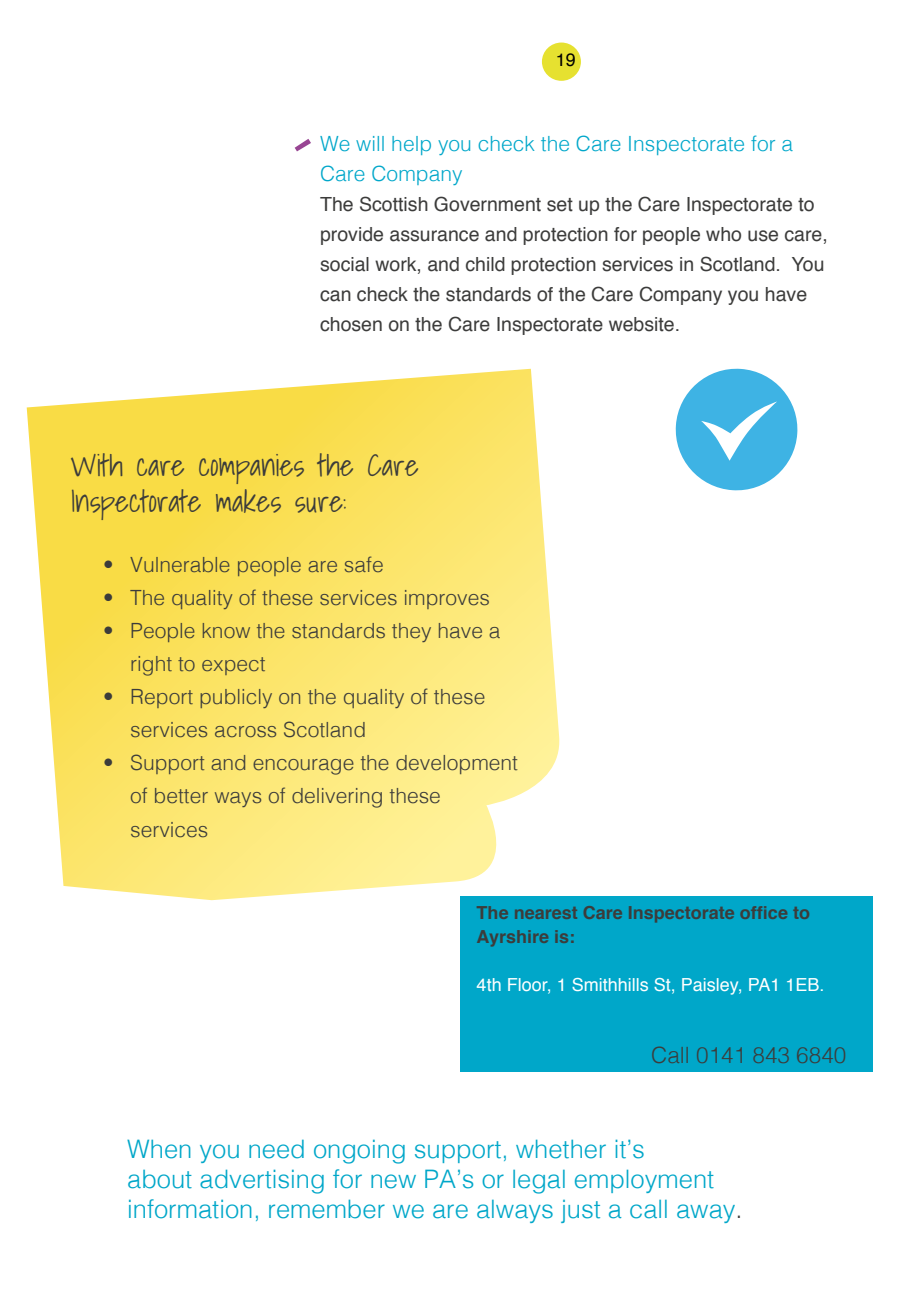
<style>
.page{position:relative;width:915px;height:1306px;background:#fff}
.page>*{position:absolute;margin:0;border:0;box-sizing:border-box;transform-origin:0 0}
.t1{font:300 30px/36px "Shadows Into";color:#3c3c3b}
.t2{font:300 25.5px/30px "Helvetica";color:#00a7c9}
.t3{font:300 22.5px "Helvetica";color:#3c3c3b}
.t4{font:300 21px/33px "Helvetica";color:#3c3c3b}
.t5{font:300 21px/30px "Helvetica";color:#00a7ca}
.t6{font:19.5px/30px "Helvetica";color:#3c3c3b}
.t7{font:700 18px/24px "Helvetica";color:#3c3c3b}
.t8{font:18px "Helvetica";color:#fff}
.t9{font:18px "Helvetica";color:#000}
.s1{color:#3c3c3b}
</style>
<div class="page">
<div style="left:541px;top:43px;width:39px;height:38px;background:#e6e130;border-radius:50%"></div>
<svg style="left:27px;top:369px;width:533px;height:531px;background:#fce77b"></svg>
<svg style="left:675px;top:368px;width:123px;height:123px"></svg>
<div style="left:459px;top:895px;width:413px;height:176px;background:#00a7c9"></div>
<svg style="left:294px;top:139px;width:17px;height:12px"></svg>
<p class="t9" style="left:555px;top:46px;width:22px">19</p>
<p class="t5" style="left:320px;top:127px;width:474px">We will help you check the Care Inspectorate for a<br>Care Company</p>
<p class="t6" style="left:320px;top:190px;width:509px">The Scottish Government set up the Care Inspectorate to provide assurance and protection for people who use care, social work, and child protection services in Scotland. You can check the standards of the Care Company you have chosen on the Care Inspectorate website.</p>
<h1 class="t1" style="left:71px;top:447px;width:350px">With care companies the Care<br>Inspectorate makes sure:</h1>
<p class="t4" style="left:103px;top:547px;width:282px">• Vulnerable people are safe</p>
<p class="t4" style="left:103px;top:580px;width:388px">• The quality of these services improves</p>
<p class="t4" style="left:130px;top:613px;width:371px;text-indent:-27px">• People know the standards they have a right to expect</p>
<p class="t4" style="left:130px;top:679px;width:356px;text-indent:-27px">• Report publicly on the quality of these services across Scotland</p>
<p class="t4" style="left:130px;top:745px;width:389px;text-indent:-27px">• Support and encourage the development of better ways of delivering these services</p>
<p class="t7" style="left:476px;top:900px;width:335px">The nearest Care Inspectorate office to<br>Ayrshire is:</p>
<p class="t8" style="left:476px;top:970px;width:349px">4th Floor, 1 Smithhills St, Paisley, PA1 1EB.</p>
<p class="t3" style="left:651px;top:1035px;width:197px">Call 0141 843 6840</p>
<p class="t2" style="left:127px;top:1132px;width:617px">When you need ongoing support, whether it’s<br>about advertising for new PA’s or legal employment information, remember we are always just a call away<span class="s1">.</span></p>
</div>
